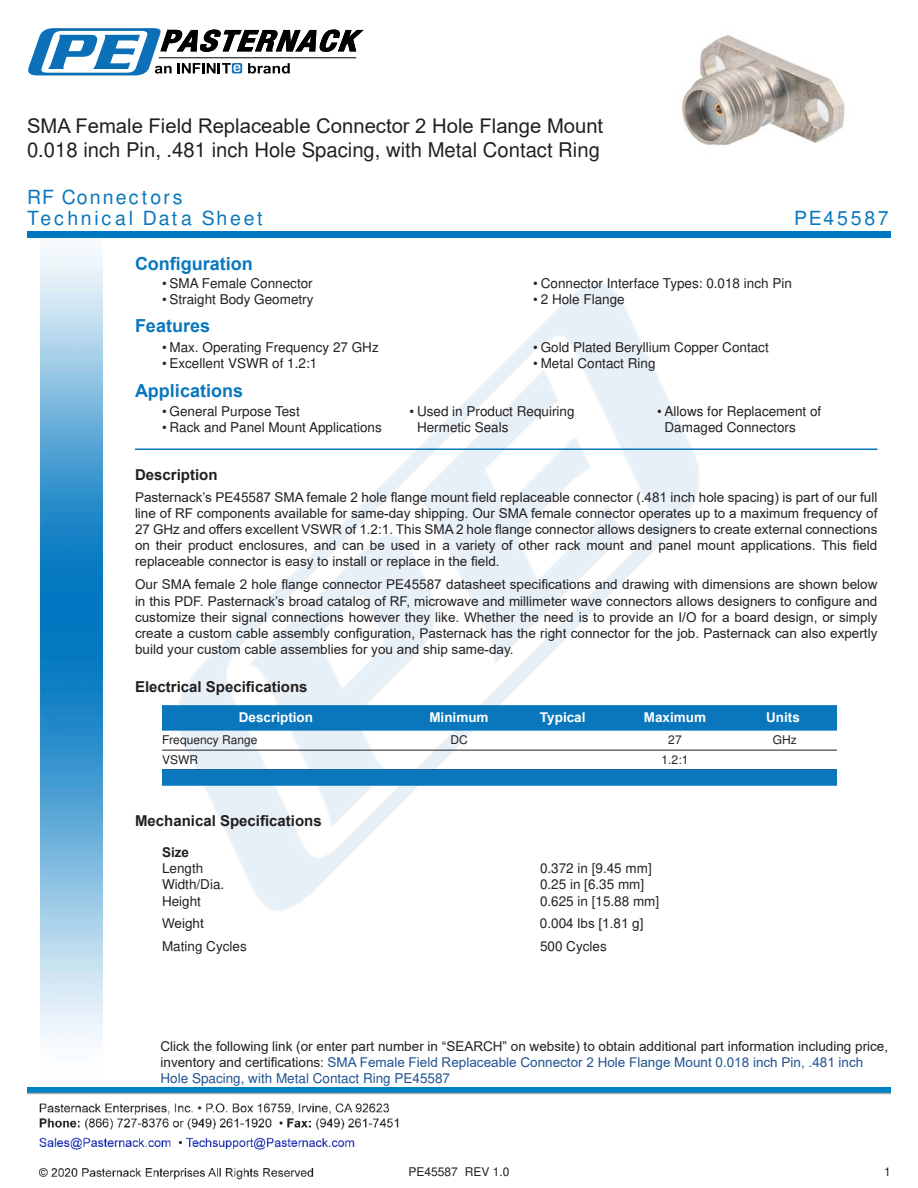
<style>
.page{position:relative;width:918px;height:1188px;background:#fff}
.page>*{position:absolute;margin:0;border:0;box-sizing:border-box;transform-origin:0 0}
.t1{font:20.25px/24.3px "Arial";color:#221f1f}
.t2{font:900 19.5px/20.4px "Arial";letter-spacing:.14em;color:#0a77bd}
.t3{font:700 18px "Arial";color:#0a77bd}
.t4{font:700 15px "Arial";color:#221f1f}
.t5{font:13.5px/16.2px "Arial";color:#221f1f}
.t6{font:700 13.5px "Arial";color:#fff}
.t7{font:700 13.5px "Arial";color:#221f1f}
.t8{font:12px "Arial";color:#221f1f}
.s1{color:#1f5392}
</style>
<div class="page">
<img style="left:39px;top:1103px;width:360px;height:77px">
<img style="left:102px;top:246px;width:719px;height:724px">
<img style="left:40px;top:237px;width:62px;height:804px">
<img style="left:27px;top:1088px;width:864px;height:7px">
<div style="left:27px;top:231px;width:864px;height:6px;background:#0177c0"></div>
<svg style="left:28px;top:28px;width:336px;height:47px"></svg>
<hr style="left:135px;top:448px;width:743px;height:2px;background:#0a77bd">
<div style="left:162px;top:705px;width:675px;height:26px;background:#0a77bd"></div>
<hr style="left:162px;top:750px;width:675px;height:1px;background:#221f1f">
<div style="left:162px;top:769px;width:675px;height:17px;background:#0a77bd"></div>
<img style="left:682px;top:35px;width:163px;height:111px">
<h1 class="t1" style="left:27px;top:114px;width:578px">SMA Female Field Replaceable Connector 2 Hole Flange Mount<br>0.018 inch Pin, .481 inch Hole Spacing, with Metal Contact Ring</h1>
<h2 class="t2" style="left:27px;top:187px;width:237px">RF Connectors<br>Technical Data Sheet</h2>
<h2 class="t2" style="left:794px;top:208px;width:96px">PE45587</h2>
<h3 class="t3" style="left:135px;top:251px;width:119px">Con昀椀guration</h3>
<p class="t5" style="left:162px;top:276px;width:152px">• SMA Female Connector</p>
<p class="t5" style="left:162px;top:292px;width:153px">• Straight Body Geometry</p>
<h3 class="t3" style="left:135px;top:313px;width:77px">Features</h3>
<p class="t5" style="left:162px;top:340px;width:218px">• Max. Operating Frequency 27 GHz</p>
<p class="t5" style="left:162px;top:357px;width:157px">• Excellent VSWR of 1.2:1</p>
<h3 class="t3" style="left:135px;top:378px;width:110px">Applications</h3>
<p class="t5" style="left:162px;top:404px;width:139px">• General Purpose Test</p>
<p class="t5" style="left:162px;top:421px;width:221px">• Rack and Panel Mount Applications</p>
<p class="t5" style="left:533px;top:276px;width:260px">• Connector Interface Types: 0.018 inch Pin</p>
<p class="t5" style="left:533px;top:292px;width:93px">• 2 Hole Flange</p>
<p class="t5" style="left:533px;top:340px;width:237px">• Gold Plated Beryllium Copper Contact</p>
<p class="t5" style="left:533px;top:357px;width:124px">• Metal Contact Ring</p>
<p class="t5" style="left:417px;top:404px;width:159px;text-indent:-8px">• Used in Product Requiring<br>Hermetic Seals</p>
<p class="t5" style="left:665px;top:404px;width:158px;text-indent:-8px">• Allows for Replacement of<br>Damaged Connectors</p>
<p class="t4" style="left:135px;top:464px;width:84px">Description</p>
<p class="t5" style="left:135px;top:489px;width:744px;text-align:justify">Pasternack’s PE45587 SMA female 2 hole 昀氀ange mount 昀椀eld replaceable connector (.481 inch hole spacing) is part of our full line of RF components available for same-day shipping. Our SMA female connector operates up to a maximum frequency of 27 GHz and o昀昀ers excellent VSWR of 1.2:1. This SMA 2 hole 昀氀ange connector allows designers to create external connections on their product enclosures, and can be used in a variety of other rack mount and panel mount applications. This 昀椀eld replaceable connector is easy to install or replace in the 昀椀eld.</p>
<p class="t5" style="left:135px;top:576px;width:744px;text-align:justify">Our SMA female 2 hole 昀氀ange connector PE45587 datasheet speci昀椀cations and drawing with dimensions are shown below in this PDF. Pasternack’s broad catalog of RF, microwave and millimeter wave connectors allows designers to con昀椀gure and customize their signal connections however they like. Whether the need is to provide an I/O for a board design, or simply create a custom cable assembly con昀椀guration, Pasternack has the right connector for the job. Pasternack can also expertly build your custom cable assemblies for you and ship same-day.</p>
<p class="t4" style="left:135px;top:677px;width:174px">Electrical Speci昀椀cations</p>
<p class="t6" style="left:239px;top:708px;width:76px">Description</p>
<p class="t6" style="left:429px;top:708px;width:61px">Minimum</p>
<p class="t6" style="left:540px;top:708px;width:47px">Typical</p>
<p class="t6" style="left:644px;top:708px;width:64px">Maximum</p>
<p class="t6" style="left:766px;top:708px;width:35px">Units</p>
<p class="t8" style="left:162px;top:735px;width:97px">Frequency Range</p>
<p class="t8" style="left:450px;top:735px;width:19px">DC</p>
<p class="t8" style="left:668px;top:735px;width:15px">27</p>
<p class="t8" style="left:773px;top:735px;width:25px">GHz</p>
<p class="t8" style="left:162px;top:755px;width:37px">VSWR</p>
<p class="t8" style="left:662px;top:755px;width:28px">1.2:1</p>
<p class="t4" style="left:135px;top:810px;width:188px">Mechanical Speci昀椀cations</p>
<p class="t7" style="left:162px;top:843px;width:29px">Size</p>
<p class="t5" style="left:162px;top:862px;width:43px">Length</p>
<p class="t5" style="left:540px;top:862px;width:113px">0.372 in [9.45 mm]</p>
<p class="t5" style="left:162px;top:878px;width:64px">Width/Dia.</p>
<p class="t5" style="left:540px;top:878px;width:106px">0.25 in [6.35 mm]</p>
<p class="t5" style="left:162px;top:894px;width:41px">Height</p>
<p class="t5" style="left:540px;top:894px;width:121px">0.625 in [15.88 mm]</p>
<p class="t5" style="left:162px;top:915px;width:43px">Weight</p>
<p class="t5" style="left:540px;top:915px;width:105px">0.004 lbs [1.81 g]</p>
<p class="t5" style="left:162px;top:939px;width:86px">Mating Cycles</p>
<p class="t5" style="left:540px;top:939px;width:68px">500 Cycles</p>
<p class="t5" style="left:160px;top:1038px;width:729px">Click the following link (or enter part number in “SEARCH” on website) to obtain additional part information including price, inventory and certi昀椀cations: <span class="s1">SMA Female Field Replaceable Connector 2 Hole Flange Mount 0.018 inch Pin, .481 inch<br>Hole Spacing, with Metal Contact Ring PE45587</span></p>
<p class="t8" style="left:409px;top:1167px;width:102px">PE45587 REV 1.0</p>
<p class="t8" style="left:884px;top:1167px;width:8px">1</p>
</div>
